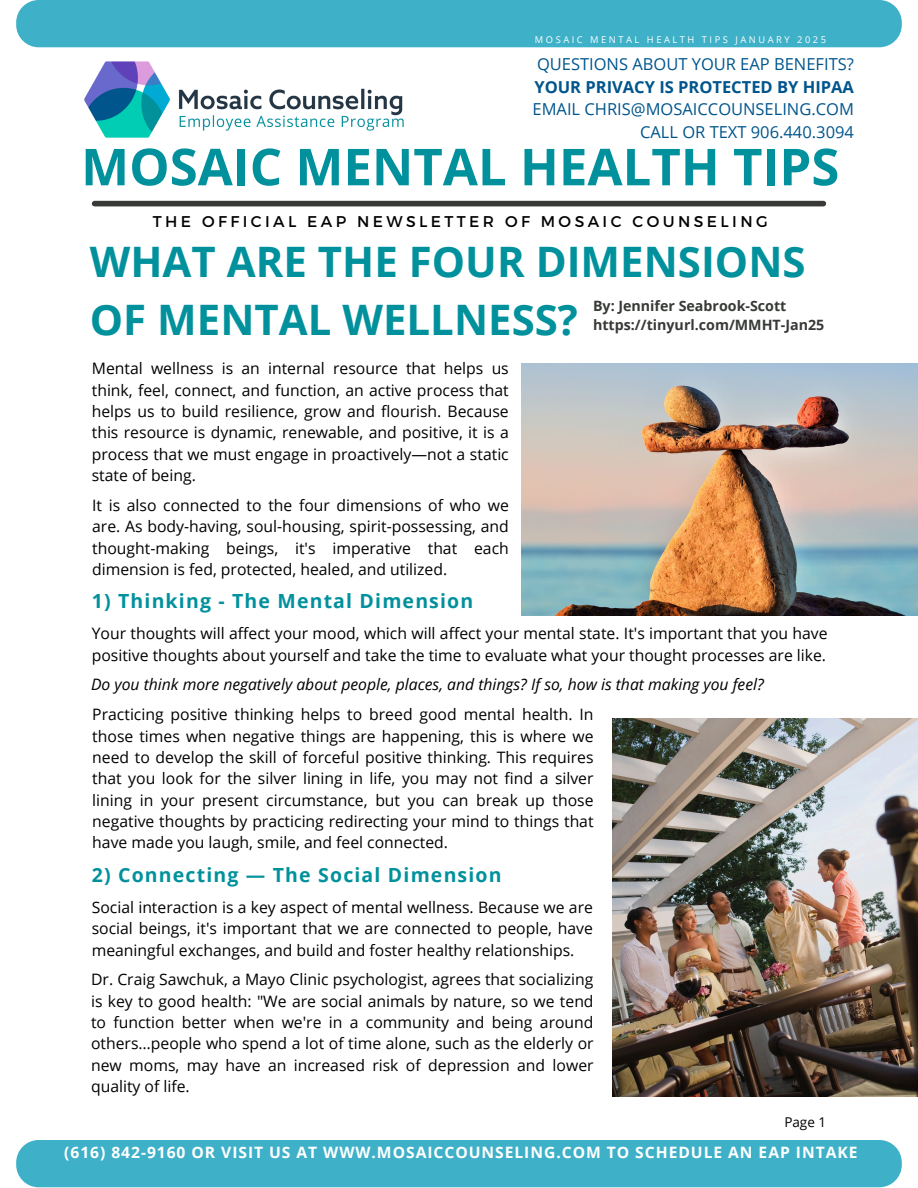
<style>
.page{position:relative;width:918px;height:1188px;background:#fff}
.page>*{position:absolute;margin:0;border:0;box-sizing:border-box;transform-origin:0 0}
.t1{font:700 51px "Open Sans";color:#00919d}
.t2{font:700 42px/58.5px "Open Sans";color:#00919d}
.t3{font:700 19.5px "Open Sans";letter-spacing:.06em;color:#00919d}
.t4{font:16.5px/22.5px "Open Sans";color:#00558c;text-align:right}
.t5{font:15.75px/21.3px "Open Sans";color:#000;text-align:justify}
.t6{font:italic 15.75px "Open Sans";color:#000}
.t7{font:700 15.6px "Open Sans";letter-spacing:.06em;color:#fff}
.t8{font:15.6px "Montserrat";letter-spacing:.22em;color:#000}
.t9{font:700 14.25px "Open Sans";color:#373a36}
.t10{font:13.5px "Open Sans";color:#000}
.t11{font:9.3px "Open Sans";letter-spacing:.27em;color:#fff}
.s1{font-weight:700}
</style>
<div class="page">
<div style="left:16px;top:0;width:886px;height:47px;background:#3eb1c8;border-radius:23px"></div>
<img style="left:84px;top:61px;width:320px;height:77px">
<div style="left:95px;top:201px;width:728px;height:5px;background:#373a36"></div>
<div style="left:16px;top:1140px;width:886px;height:47px;background:#3eb1c8;border-radius:23px"></div>
<img style="left:612px;top:718px;width:306px;height:378px">
<img style="left:522px;top:364px;width:396px;height:251px">
<h5 class="t11" style="left:535px;top:34px;width:293px">MOSAIC MENTAL HEALTH TIPS JANUARY 2025</h5>
<h6 class="t4" style="left:533px;top:52px;width:323px">QUESTIONS ABOUT YOUR EAP BENEFITS?<br><span class="s1">YOUR PRIVACY IS PROTECTED BY HIPAA </span>EMAIL CHRIS@MOSAICCOUNSELING.COM CALL OR TEXT 906.440.3094</h6>
<p class="t1" style="left:81px;top:131px;width:760px">MOSAIC MENTAL HEALTH TIPS</p>
<p class="t8" style="left:153px;top:211px;width:616px">THE OFFICIAL EAP NEWSLETTER OF MOSAIC COUNSELING</p>
<p class="t2" style="left:90px;top:231px;width:717px">WHAT ARE THE FOUR DIMENSIONS<br>OF MENTAL WELLNESS?</p>
<p class="t9" style="left:593px;top:296px;width:195px">By: Jennifer Seabrook-Scott</p>
<p class="t9" style="left:593px;top:315px;width:233px">https://tinyurl.com/MMHT-Jan25</p>
<h1 class="t5" style="left:92px;top:358px;width:419px">Mental wellness is an internal resource that helps us think, feel, connect, and function, an active process that helps us to build resilience, grow and flourish. Because this resource is dynamic, renewable, and positive, it is a process that we must engage in proactively—not a static state of being.</h1>
<h6 class="t5" style="left:92px;top:494px;width:418px">It is also connected to the four dimensions of who we are. As body-having, soul-housing, spirit-possessing, and thought-making beings, it's imperative that each dimension is fed, protected, healed, and utilized.</h6>
<h6 class="t3" style="left:92px;top:588px;width:383px">1) Thinking - The Mental Dimension</h6>
<h3 class="t5" style="left:92px;top:623px;width:737px">Your thoughts will affect your mood, which will affect your mental state. It's important that you have positive thoughts about yourself and take the time to evaluate what your thought processes are like.</h3>
<p class="t6" style="left:91px;top:674px;width:674px">Do you think more negatively about people, places, and things? If so, how is that making you feel?</p>
<h6 class="t5" style="left:92px;top:703px;width:503px">Practicing positive thinking helps to breed good mental health. In those times when negative things are happening, this is where we need to develop the skill of forceful positive thinking. This requires that you look for the silver lining in life, you may not find a silver lining in your present circumstance, but you can break up those negative thoughts by practicing redirecting your mind to things that have made you laugh, smile, and feel connected.</h6>
<h6 class="t3" style="left:92px;top:861px;width:411px">2) Connecting — The Social Dimension</h6>
<h6 class="t5" style="left:92px;top:896px;width:503px">Social interaction is a key aspect of mental wellness. Because we are social beings, it's important that we are connected to people, have meaningful exchanges, and build and foster healthy relationships.</h6>
<h3 class="t5" style="left:91px;top:969px;width:504px">Dr. Craig Sawchuk, a Mayo Clinic psychologist, agrees that socializing is key to good health: "We are social animals by nature, so we tend to function better when we're in a community and being around others…people who spend a lot of time alone, such as the elderly or new moms, may have an increased risk of depression and lower quality of life.</h3>
<h2 class="t10" style="left:784px;top:1112px;width:43px">Page 1</h2>
<h5 class="t7" style="left:64px;top:1141px;width:795px">(616) 842-9160 OR VISIT US AT WWW.MOSAICCOUNSELING.COM TO SCHEDULE AN EAP INTAKE</h5>
</div>
